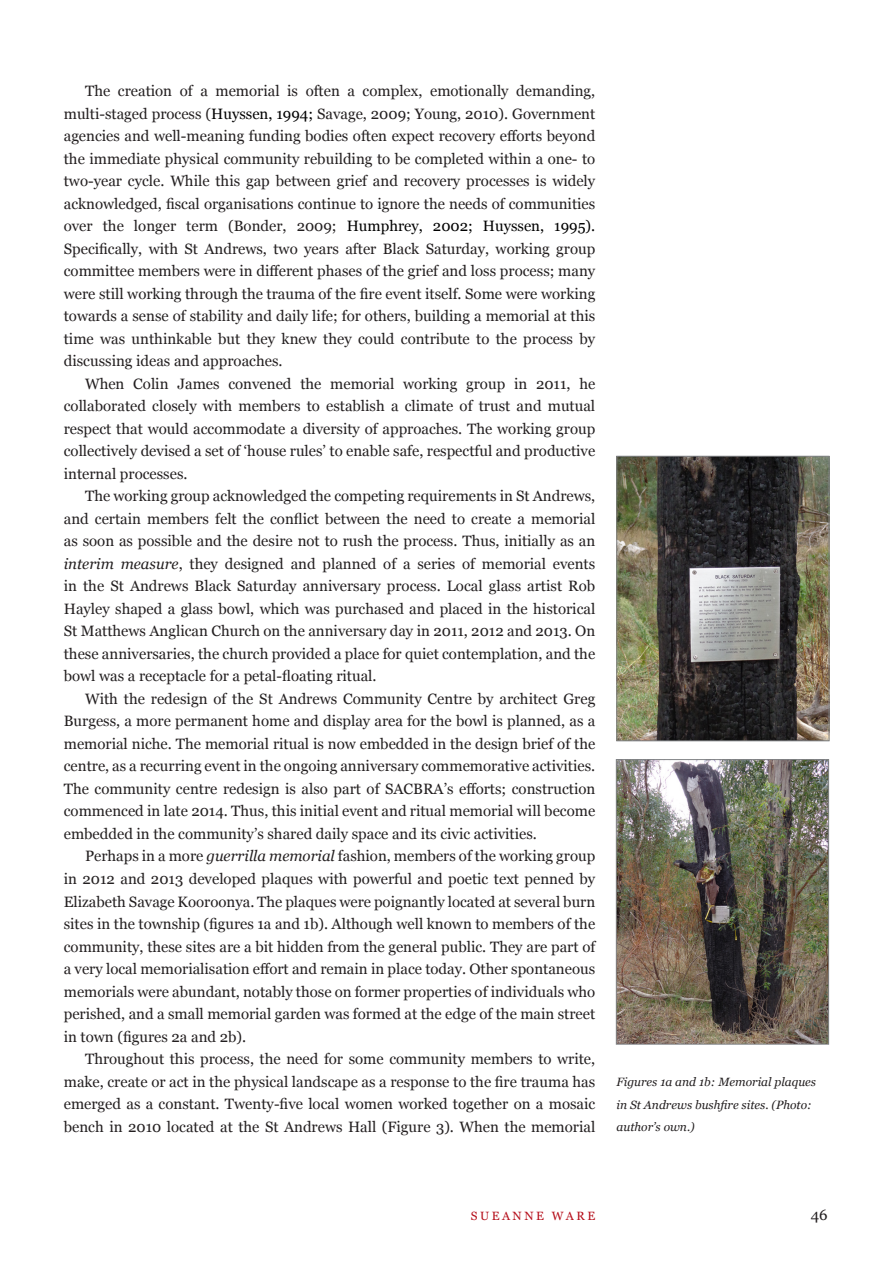
<style>
.page{position:relative;width:893px;height:1263px;background:#fff}
.page>*{position:absolute;margin:0;border:0;box-sizing:border-box;transform-origin:0 0}
.LR_body_text{font:15px/22.5px "Georgia";color:#231f20;text-align:justify}
.LR_caption{font:italic 12px/22.5px "Georgia";color:#231f20}
.t1{font:12px "Georgia";letter-spacing:.21em;color:#b50e1a}
.s1{color:#000}
.s2{font-style:italic}
</style>
<div class="page">
<img style="left:619px;top:458px;width:208px;height:281px">
<div style="left:617px;top:456px;width:212px;height:285px;border:1px solid #808285"></div>
<img style="left:618px;top:761px;width:209px;height:281px">
<div style="left:616px;top:759px;width:213px;height:285px;border:1px solid #808285"></div>
<p class="LR_body_text" style="left:64px;top:80px;width:533px;text-indent:21px">The creation of a memorial is often a complex, emotionally demanding, multi-staged process (<span class="s1">Huyssen, 1994;</span> Savage, 2009; Young, 2010). Government agencies and well-meaning funding bodies often expect recovery efforts beyond the immediate physical community rebuilding to be completed within a one- to two-year cycle. While this gap between grief and recovery processes is widely acknowledged, fiscal organisations continue to ignore the needs of communities over the longer term (Bonder, 2009; <span class="s1">Humphrey, 2002; Huyssen, 1995).<br></span>Specifically, with St Andrews, two years after Black Saturday, working group committee members were in different phases of the grief and loss process; many were still working through the trauma of the fire event itself. Some were working towards a sense of stability and daily life; for others, building a memorial at this time was unthinkable but they knew they could contribute to the process by discussing ideas and approaches.</p>
<p class="LR_body_text" style="left:64px;top:373px;width:533px;text-indent:21px">When Colin James convened the memorial working group in 2011, he collaborated closely with members to establish a climate of trust and mutual respect that would accommodate a diversity of approaches. The working group collectively devised a set of ‘house rules’ to enable safe, respectful and productive internal processes.</p>
<p class="LR_body_text" style="left:64px;top:485px;width:533px;text-indent:21px">The working group acknowledged the competing requirements in St Andrews, and certain members felt the conflict between the need to create a memorial as soon as possible and the desire not to rush the process. Thus, initially as an <span class="s2">interim measure</span>, they designed and planned of a series of memorial events in the St Andrews Black Saturday anniversary process. Local glass artist Rob Hayley shaped a glass bowl, which was purchased and placed in the historical St Matthews Anglican Church on the anniversary day in 2011, 2012 and 2013. On these anniversaries, the church provided a place for quiet contemplation, and the bowl was a receptacle for a petal-floating ritual.</p>
<p class="LR_body_text" style="left:64px;top:688px;width:533px;text-indent:21px">With the redesign of the St Andrews Community Centre by architect Greg Burgess, a more permanent home and display area for the bowl is planned, as a memorial niche. The memorial ritual is now embedded in the design brief of the centre, as a recurring event in the ongoing anniversary commemorative activities.<br>The community centre redesign is also part of SACBRA’s efforts; construction commenced in late 2014. Thus, this initial event and ritual memorial will become embedded in the community’s shared daily space and its civic activities.</p>
<p class="LR_body_text" style="left:64px;top:845px;width:533px;text-indent:21px">Perhaps in a more <span class="s2">guerrilla memorial</span> fashion, members of the working group in 2012 and 2013 developed plaques with powerful and poetic text penned by Elizabeth Savage Kooroonya. The plaques were poignantly located at several burn sites in the township (figures 1a and 1b). Although well known to members of the community, these sites are a bit hidden from the general public. They are part of a very local memorialisation effort and remain in place today. Other spontaneous memorials were abundant, notably those on former properties of individuals who perished, and a small memorial garden was formed at the edge of the main street in town (figures 2a and 2b).</p>
<p class="LR_body_text" style="left:64px;top:1048px;width:533px;text-indent:21px">Throughout this process, the need for some community members to write, make, create or act in the physical landscape as a response to the fire trauma has emerged as a constant. Twenty-five local women worked together on a mosaic bench in 2010 located at the St Andrews Hall (Figure 3). When the memorial</p>
<p class="LR_caption" style="left:617px;top:1071px;width:201px">Figures 1a and 1b: Memorial plaques in St Andrews bushfire sites. (Photo: author’s own.)</p>
<p class="t1" style="left:471px;top:1209px;width:126px">SUEANNE WARE</p>
<p class="LR_body_text" style="left:811px;top:1204px;width:18px">46</p>
</div>
